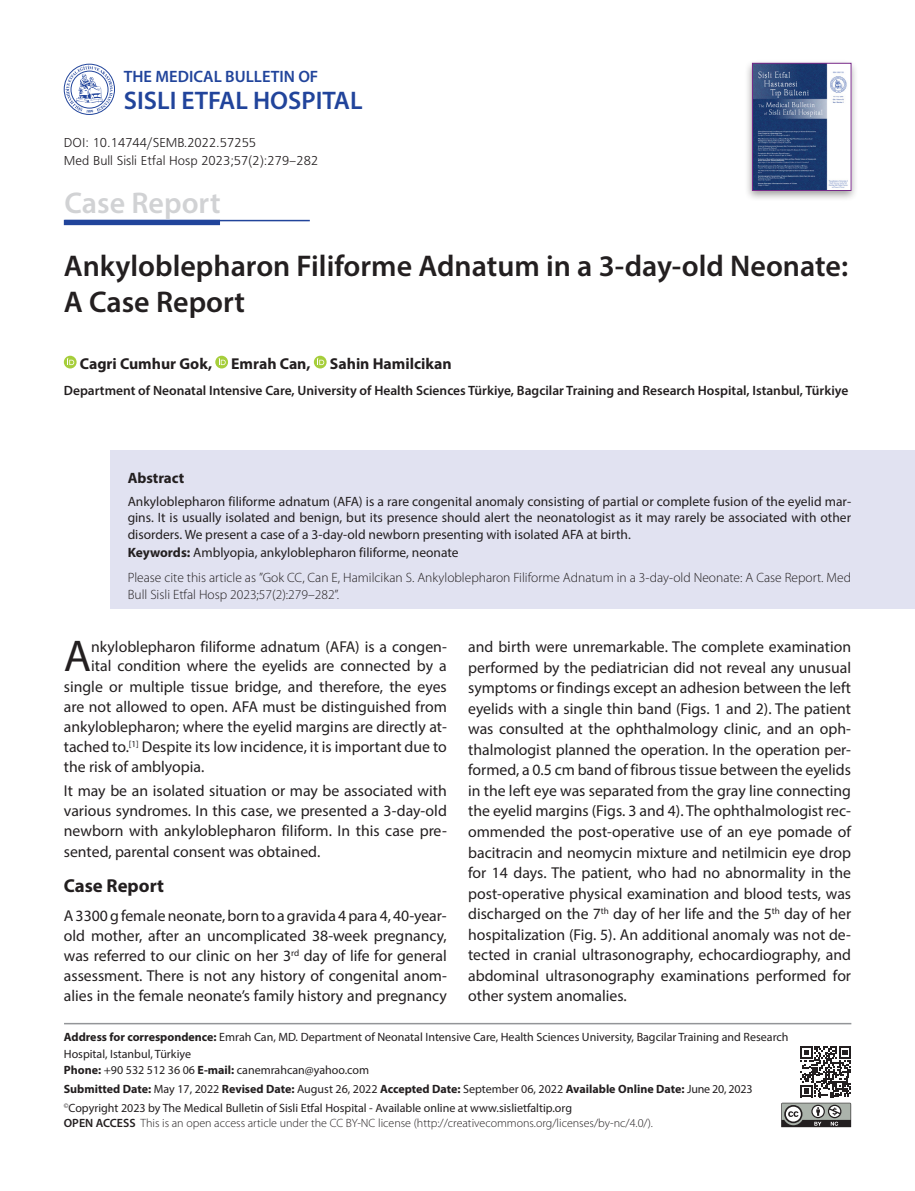
<style>
.page{position:relative;width:915px;height:1191px;background:#fff}
.page>*{position:absolute;margin:0;border:0;box-sizing:border-box;transform-origin:0 0}
.Ana_metin{font:44.7px "Myriad Pro";color:#231f20}
.Ana_Başlık{font:600 30px/36px "Myriad Pro";color:#231f20}
.t1{font:600 30px "Myriad Pro";color:#d1d2d4}
.t2{font:600 25.5px "Myriad Pro";color:#21449b}
.Başlık{font:700 18.75px "Myriad Pro";color:#231f20}
.t3{font:600 16.5px "Myriad Pro";color:#21449b}
.Ana_metin-2{font:15.75px/20.5px "Myriad Pro";color:#231f20;text-align:justify}
.Yazarlar{font:700 15.75px "Myriad Pro";color:#231f20}
.Abstract_B{font:700 15px "Myriad Pro";color:#231f20}
.Abstract_Metin{font:13.5px/16.5px "Myriad Pro";color:#231f20;text-align:justify}
.Cite_M{font:300 13.5px/16.5px "Myriad Pro";color:#231f20}
.Kurum_Bilgisi{font:600 13.5px "Myriad Pro";color:#231f20}
.t4{font:13.5px "Frugal Normal Tr";color:#231f20}
.Abstract_Key{font:13.5px "Myriad Pro";color:#231f20}
.t5{font:12px/16.5px "Myriad Pro";color:#231f20}
.t6{font:700 12px "Myriad Pro";color:#231f20}
.t7{font:300 12px "Myriad Pro";color:#231f20}
.s1{font-weight:700}
.s2{font-weight:400}
.s3{font-weight:600}
</style>
<div class="page">
<hr style="left:65px;top:220px;width:245px;height:1px;background:#21449b">
<div style="left:64px;top:220px;width:156px;height:5px;background:#21449b"></div>
<hr style="left:64px;top:1023px;width:787px;height:1px;background:#939598">
<div style="left:744px;top:59px;width:114px;height:143px;background:#231f20;opacity:.43"></div>
<img style="left:754px;top:65px;width:94px;height:124px">
<div style="left:752px;top:63px;width:98px;height:128px;border:1px solid #782a89"></div>
<div style="left:111px;top:450px;width:803px;height:45px;background:#e1e2f1"></div>
<div style="left:111px;top:474px;width:803px;height:76px;background:#e1e2f1"></div>
<div style="left:111px;top:526px;width:803px;height:43px;background:#e1e2f1"></div>
<div style="left:111px;top:551px;width:803px;height:57px;background:#e1e2f1"></div>
<svg style="left:64px;top:356px;width:13px;height:12px"></svg>
<svg style="left:67px;top:358px;width:7px;height:7px"></svg>
<svg style="left:215px;top:356px;width:13px;height:12px"></svg>
<svg style="left:219px;top:358px;width:7px;height:7px"></svg>
<div style="left:314px;top:356px;width:12px;height:12px;background:#a6ce3b;border-radius:50%"></div>
<svg style="left:317px;top:358px;width:7px;height:7px"></svg>
<div style="left:64px;top:64px;width:51px;height:51px;border:1px solid #21449b;border-radius:50%"></div>
<svg style="left:65px;top:66px;width:48px;height:47px"></svg>
<svg style="left:781px;top:1046px;width:69px;height:81px"></svg>
<p class="t3" style="left:124px;top:66px;width:196px">THE MEDICAL BULLETIN OF</p>
<p class="t2" style="left:124px;top:84px;width:240px">SISLI ETFAL HOSPITAL</p>
<p class="t4" style="left:64px;top:135px;width:194px">DOI: 10.14744/SEMB.2022.57255</p>
<p class="t4" style="left:64px;top:153px;width:256px">Med Bull Sisli Etfal Hosp 2023;57(2):279–282</p>
<p class="t1" style="left:65px;top:184px;width:157px">Case Report</p>
<p class="Ana_Başlık" style="left:64px;top:247px;width:785px">Ankyloblepharon Filiforme Adnatum in a 3-day-old Neonate:<br>A Case Report</p>
<p class="Yazarlar" style="left:80px;top:353px;width:373px">Cagri Cumhur Gok, Emrah Can, Sahin Hamilcikan</p>
<p class="Kurum_Bilgisi" style="left:64px;top:382px;width:785px">Department of Neonatal Intensive Care, University of Health Sciences Türkiye, Bagcilar Training and Research Hospital, Istanbul, Türkiye</p>
<p class="Abstract_B" style="left:128px;top:468px;width:58px">Abstract</p>
<p class="Abstract_Metin" style="left:128px;top:493px;width:724px">Ankyloblepharon filiforme adnatum (AFA) is a rare congenital anomaly consisting of partial or complete fusion of the eyelid mar&shy;gins. It is usually isolated and benign, but its presence should alert the neonatologist as it may rarely be associated with other disorders. We present a case of a 3-day-old newborn presenting with isolated AFA at birth.</p>
<p class="Abstract_Key" style="left:128px;top:544px;width:332px"><span class="s1">Keywords:</span> Amblyopia, ankyloblepharon filiforme, neonate</p>
<p class="Cite_M" style="left:128px;top:570px;width:724px">Please cite this article as ”Gok CC, Can E, Hamilcikan S. Ankyloblepharon Filiforme Adnatum in a 3-day-old Neonate: A Case Report. Med<br>Bull Sisli Etfal Hosp 2023;57(2):279–282”.</p>
<p class="Ana_metin" style="left:64px;top:629px;width:29px">A</p>
<p class="Ana_metin-2" style="left:91px;top:636px;width:357px">nkyloblepharon filiforme adnatum (AFA) is a congen-</p>
<p class="Ana_metin-2" style="left:91px;top:655px;width:357px">ital condition where the eyelids are connected by a</p>
<p class="Ana_metin-2" style="left:64px;top:676px;width:384px">single or multiple tissue bridge, and therefore, the eyes</p>
<p class="Ana_metin-2" style="left:64px;top:696px;width:384px">are not allowed to open. AFA must be distinguished from</p>
<p class="Ana_metin-2" style="left:64px;top:716px;width:384px">ankyloblepharon; where the eyelid margins are directly at-</p>
<p class="Ana_metin-2" style="left:64px;top:736px;width:384px">tached to.<sup>[1]</sup> Despite its low incidence, it is important due to</p>
<p class="Ana_metin-2" style="left:64px;top:756px;width:142px">the risk of amblyopia.</p>
<p class="Ana_metin-2" style="left:64px;top:780px;width:384px;line-height:20.1px">It may be an isolated situation or may be associated with various syndromes. In this case, we presented a 3-day-old newborn with ankyloblepharon filiform. In this case pre&shy;sented, parental consent was obtained.</p>
<p class="Başlık" style="left:64px;top:874px;width:102px">Case Report</p>
<p class="Ana_metin-2" style="left:64px;top:905px;width:384px;line-height:20.1px">A 3300 g female neonate, born to a gravida 4 para 4, 40-year&shy;old mother, after an uncomplicated 38-week pregnancy, was referred to our clinic on her 3<sup>rd</sup> day of life for general assessment. There is not any history of congenital anom&shy;alies in the female neonate’s family history and pregnancy</p>
<p class="Ana_metin-2" style="left:468px;top:636px;width:384px">and birth were unremarkable. The complete examination performed by the pediatrician did not reveal any unusual symptoms or findings except an adhesion between the left eyelids with a single thin band (Figs. 1 and 2). The patient was consulted at the ophthalmology clinic, and an oph&shy;thalmologist planned the operation. In the operation per&shy;formed, a 0.5 cm band of fibrous tissue between the eyelids in the left eye was separated from the gray line connecting the eyelid margins (Figs. 3 and 4). The ophthalmologist rec&shy;ommended the post-operative use of an eye pomade of bacitracin and neomycin mixture and netilmicin eye drop for 14 days. The patient, who had no abnormality in the post-operative physical examination and blood tests, was discharged on the 7<sup>th</sup> day of her life and the 5<sup>th</sup> day of her hospitalization (Fig. 5). An additional anomaly was not de&shy;tected in cranial ultrasonography, echocardiography, and abdominal ultrasonography examinations performed for other system anomalies.</p>
<p class="t5" style="left:64px;top:1028px;width:726px"><span class="s1">Address for correspondence:</span> Emrah Can, MD. Department of Neonatal Intensive Care, Health Sciences University, Bagcilar Training and Research<br>Hospital, Istanbul, Türkiye</p>
<p class="t5" style="left:64px;top:1061px;width:307px"><span class="s1">Phone:</span> +90 532 512 36 06 <span class="s1">E-mail:</span> canemrahcan@yahoo.com</p>
<p class="t6" style="left:64px;top:1081px;width:690px">Submitted Date: <span class="s2">May 17, 2022</span> Revised Date: <span class="s2">August 26, 2022</span> Accepted Date: <span class="s2">September 06, 2022</span> Available Online Date: <span class="s2">June 20, 2023</span></p>
<p class="t5" style="left:64px;top:1099px;width:509px"><sup>©</sup>Copyright 2023 by The Medical Bulletin of Sisli Etfal Hospital - Available online at www.sislietfaltip.org</p>
<p class="t7" style="left:64px;top:1116px;width:590px"><span class="s3">OPEN ACCESS</span> This is an open access article under the CC BY-NC license (http://creativecommons.org/licenses/by-nc/4.0/).</p>
</div>
